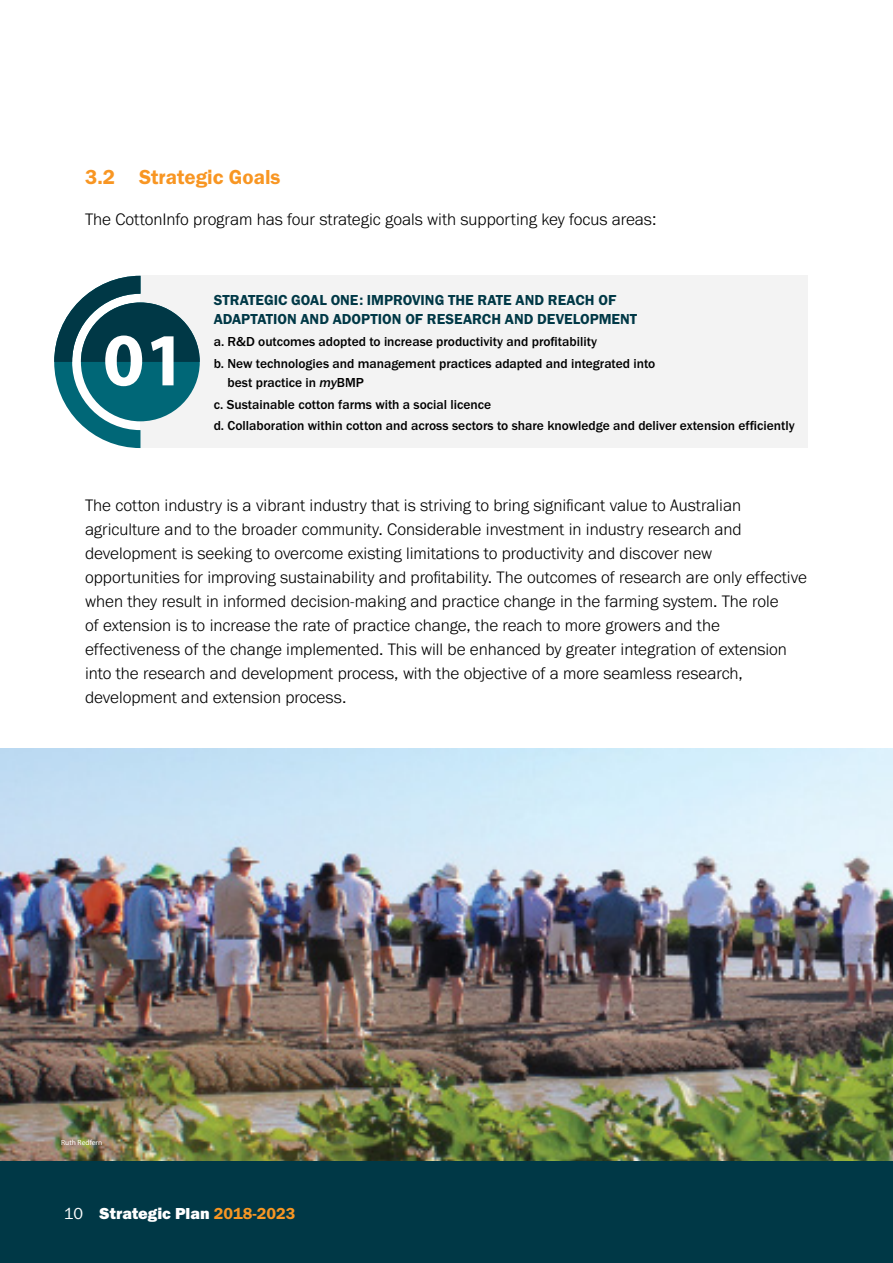
<style>
.page{position:relative;width:893px;height:1263px;background:#fff}
.page>*{position:absolute;margin:0;border:0;box-sizing:border-box;transform-origin:0 0}
.t1{font:21px "Franklin Gothic URW Dem";color:#f89623}
.t2{font:300 17.25px/24px "Franklin Gothic URW";color:#000}
.t3{font:16.5px "Franklin Gothic URW Hea";color:#fff}
.t4{font:15px/19.5px "Franklin Gothic URW Dem";color:#003846}
.t5{font:500 13.5px/21.6px "Franklin Gothic URW";color:#000}
.t6{font:7.5px "Myriad Pro";color:#fff}
.s1{font-family:"Franklin Gothic URW Med Ita";font-weight:400}
.s2{font-family:"Franklin Gothic URW Boo"}
.s3{font-family:"Franklin Gothic URW Dem";color:#f79623}
</style>
<div class="page">
<div style="left:0;top:1161px;width:893px;height:102px;background:#003846"></div>
<img style="left:0;top:748px;width:893px;height:413px">
<div style="left:140px;top:276px;width:668px;height:172px;background:#f3f3f3"></div>
<svg style="left:54px;top:276px;width:146px;height:172px"></svg>
<p class="t1" style="left:85px;top:164px;width:197px">3.2 Strategic Goals</p>
<p class="t2" style="left:85px;top:207px;width:573px">The CottonInfo program has four strategic goals with supporting key focus areas:</p>
<p class="t4" style="left:214px;top:290px;width:425px">STRATEGIC GOAL ONE: IMPROVING THE RATE AND REACH OF<br>ADAPTATION AND ADOPTION OF RESEARCH AND DEVELOPMENT</p>
<p class="t5" style="left:214px;top:331px;width:443px">a. R&amp;D outcomes adopted to increase productivity and profitability<br>b. New technologies and management practices adapted and integrated into</p>
<p class="t5" style="left:214px;top:372px;width:582px;text-indent:14px">best practice in <span class="s1">my</span>BMP<br>c. Sustainable cotton farms with a social licence<br>d. Collaboration within cotton and across sectors to share knowledge and deliver extension efficiently</p>
<p class="t2" style="left:85px;top:493px;width:723px">The cotton industry is a vibrant industry that is striving to bring significant value to Australian agriculture and to the broader community. Considerable investment in industry research and development is seeking to overcome existing limitations to productivity and discover new opportunities for improving sustainability and profitability. The outcomes of research are only effective when they result in informed decision-making and practice change in the farming system. The role<br>of extension is to increase the rate of practice change, the reach to more growers and the effectiveness of the change implemented. This will be enhanced by greater integration of extension into the research and development process, with the objective of a more seamless research, development and extension process.</p>
<p class="t6" style="left:61px;top:1138px;width:42px">Ruth Redfern</p>
<p class="t3" style="left:64px;top:1202px;width:233px"><span class="s2">10</span> Strategic Plan <span class="s3">2018-2023</span></p>
</div>
